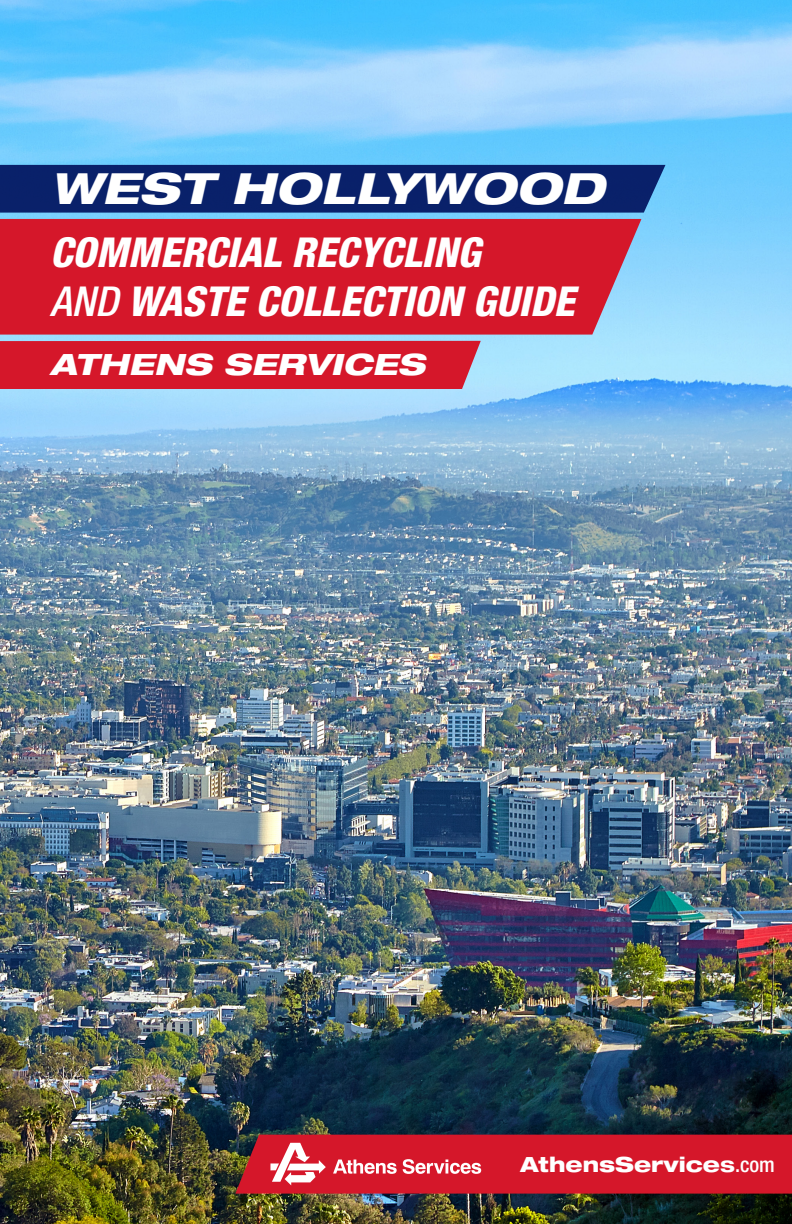
<style>
.page{position:relative;width:792px;height:1224px;background:#fff}
.page>*{position:absolute;margin:0;border:0;box-sizing:border-box;transform-origin:0 0}
.t1{font:italic 800 expanded 43px "Helvetica Neue LT Std";color:#fff;scale:1.05 1}
.t2{font:italic 800 condensed 41.2px "Helvetica Neue LT Std";color:#fff}
.t3{font:italic 800 expanded 29.4px "Helvetica Neue LT Std";color:#fff;scale:1.05 1}
.t4{font:800 expanded 21px "Helvetica Neue LT Std";color:#fff}
.s1{font-weight:500}
.s2{font-weight:700}
.s3{font-weight:500;font-stretch:condensed}
</style>
<div class="page">
<img style="left:0;top:0;width:792px;height:1224px">
<svg style="left:235px;top:1135px;width:557px;height:59px"></svg>
<div style="left:0;top:219px;width:641px;height:116px;background:#d5172a"></div>
<div style="left:0;top:165px;width:665px;height:48px;background:#09216a"></div>
<div style="left:0;top:341px;width:481px;height:48px;background:#d5172a"></div>
<p class="t1" style="left:50px;top:161px;width:530px">WEST HOLLYWOOD</p>
<p class="t2" style="left:50px;top:227px;width:432px">COMMERCIAL RECYCLING</p>
<p class="t2" style="left:50px;top:276px;width:526px"><span class="s1">AND</span> WASTE COLLECTION GUIDE</p>
<p class="t3" style="left:50px;top:346px;width:359px">ATHENS SERVICES</p>
<p class="t4" style="left:520px;top:1151px;width:256px">AthensService<span class="s2">s</span><span class="s3">.com</span></p>
</div>
